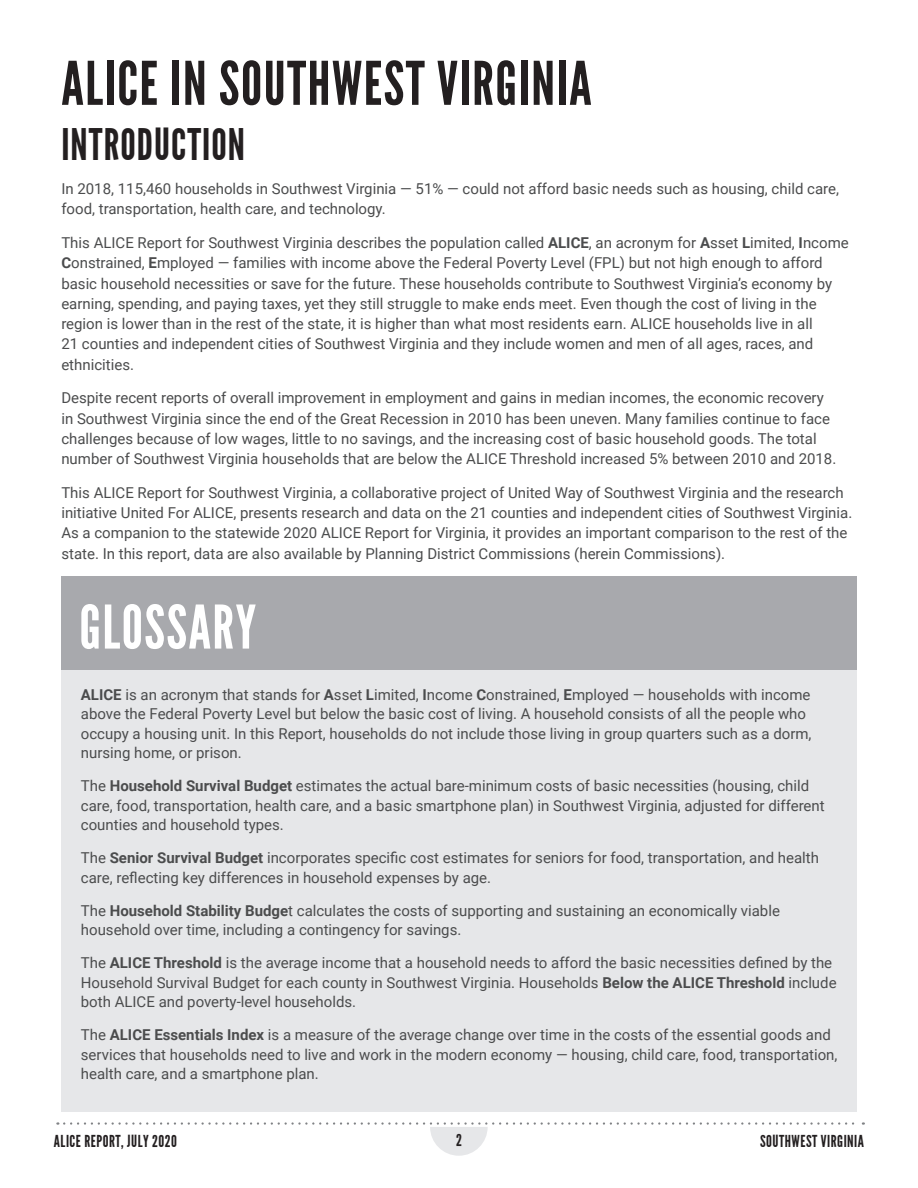
<style>
.page{position:relative;width:918px;height:1188px;background:#fff}
.page>*{position:absolute;margin:0;border:0;box-sizing:border-box;transform-origin:0 0}
.t1{font:60px "League Gothic";letter-spacing:.025em;color:#231f20}
.t2{font:60px "League Gothic";letter-spacing:.025em;color:#fff}
.t3{font:43.5px "League Gothic";letter-spacing:.025em;color:#231f20}
.t4{font:16.5px "League Gothic";letter-spacing:.03em;color:#231f20}
.t5{font:15px/20.2px "Roboto";color:#4b4c4d}
.s1{font-weight:700}
</style>
<div class="page">
<svg style="left:64px;top:1122px;width:800px;height:34px"></svg>
<div style="left:61px;top:576px;width:796px;height:110px;background:#a8a9ad"></div>
<div style="left:61px;top:670px;width:796px;height:102px;background:#e6e7e9"></div>
<div style="left:61px;top:762px;width:796px;height:82px;background:#e6e7e9"></div>
<div style="left:61px;top:834px;width:796px;height:62px;background:#e6e7e9"></div>
<div style="left:61px;top:886px;width:796px;height:63px;background:#e6e7e9"></div>
<div style="left:61px;top:939px;width:796px;height:82px;background:#e6e7e9"></div>
<div style="left:61px;top:1011px;width:796px;height:101px;background:#e6e7e9"></div>
<h1 class="t1" style="left:61px;top:49px;width:532px">ALICE IN SOUTHWEST VIRGINIA</h1>
<h2 class="t3" style="left:61px;top:120px;width:185px">INTRODUCTION</h2>
<p class="t5" style="left:61px;top:178px;width:779px">In 2018, 115,460 households in Southwest Virginia — 51% — could not afford basic needs such as housing, child care, food, transportation, health care, and technology.</p>
<p class="t5" style="left:61px;top:232px;width:789px">This ALICE Report for Southwest Virginia describes the population called <span class="s1">ALICE</span>, an acronym for <span class="s1">A</span>sset <span class="s1">L</span>imited, <span class="s1">I</span>ncome <span class="s1">C</span>onstrained, <span class="s1">E</span>mployed — families with income above the Federal Poverty Level (FPL) but not high enough to afford basic household necessities or save for the future. These households contribute to Southwest Virginia’s economy by earning, spending, and paying taxes, yet they still struggle to make ends meet. Even though the cost of living in the region is lower than in the rest of the state, it is higher than what most residents earn. ALICE households live in all<br>21 counties and independent cities of Southwest Virginia and they include women and men of all ages, races, and ethnicities.</p>
<p class="t5" style="left:61px;top:387px;width:776px">Despite recent reports of overall improvement in employment and gains in median incomes, the economic recovery in Southwest Virginia since the end of the Great Recession in 2010 has been uneven. Many families continue to face challenges because of low wages, little to no savings, and the increasing cost of basic household goods. The total number of Southwest Virginia households that are below the ALICE Threshold increased 5% between 2010 and 2018.</p>
<p class="t5" style="left:61px;top:482px;width:792px">This ALICE Report for Southwest Virginia, a collaborative project of United Way of Southwest Virginia and the research initiative United For ALICE, presents research and data on the 21 counties and independent cities of Southwest Virginia.<br>As a companion to the statewide 2020 ALICE Report for Virginia, it provides an important comparison to the rest of the state. In this report, data are also available by Planning District Commissions (herein Commissions).</p>
<h1 class="t2" style="left:79px;top:593px;width:178px">GLOSSARY</h1>
<p class="t5" style="left:81px;top:684px;width:732px;line-height:19.5px"><span class="s1">ALICE</span> is an acronym that stands for <span class="s1">A</span>sset <span class="s1">L</span>imited, <span class="s1">I</span>ncome <span class="s1">C</span>onstrained, <span class="s1">E</span>mployed — households with income above the Federal Poverty Level but below the basic cost of living. A household consists of all the people who occupy a housing unit. In this Report, households do not include those living in group quarters such as a dorm, nursing home, or prison.</p>
<p class="t5" style="left:81px;top:775px;width:745px;line-height:19.5px">The <span class="s1">Household Survival Budget</span> estimates the actual bare-minimum costs of basic necessities (housing, child care, food, transportation, health care, and a basic smartphone plan) in Southwest Virginia, adjusted for different counties and household types.</p>
<p class="t5" style="left:81px;top:847px;width:740px;line-height:19.5px">The <span class="s1">Senior Survival Budget</span> incorporates specific cost estimates for seniors for food, transportation, and health care, reflecting key differences in household expenses by age.</p>
<p class="t5" style="left:81px;top:900px;width:701px;line-height:19.5px">The <span class="s1">Household Stability Budge</span>t calculates the costs of supporting and sustaining an economically viable household over time, including a contingency for savings.</p>
<p class="t5" style="left:81px;top:952px;width:757px;line-height:19.5px">The <span class="s1">ALICE Threshold</span> is the average income that a household needs to afford the basic necessities defined by the<br>Household Survival Budget for each county in Southwest Virginia. Households <span class="s1">Below the ALICE Threshold</span> include both ALICE and poverty-level households.</p>
<p class="t5" style="left:81px;top:1024px;width:758px;line-height:19.5px">The <span class="s1">ALICE Essentials Index</span> is a measure of the average change over time in the costs of the essential goods and services that households need to live and work in the modern economy — housing, child care, food, transportation, health care, and a smartphone plan.</p>
<p class="t4" style="left:54px;top:1132px;width:125px">ALICE REPORT, JULY 2020</p>
<p class="t4" style="left:456px;top:1131px;width:7px">2</p>
<p class="t4" style="left:760px;top:1132px;width:105px">SOUTHWEST VIRGINIA</p>
</div>
